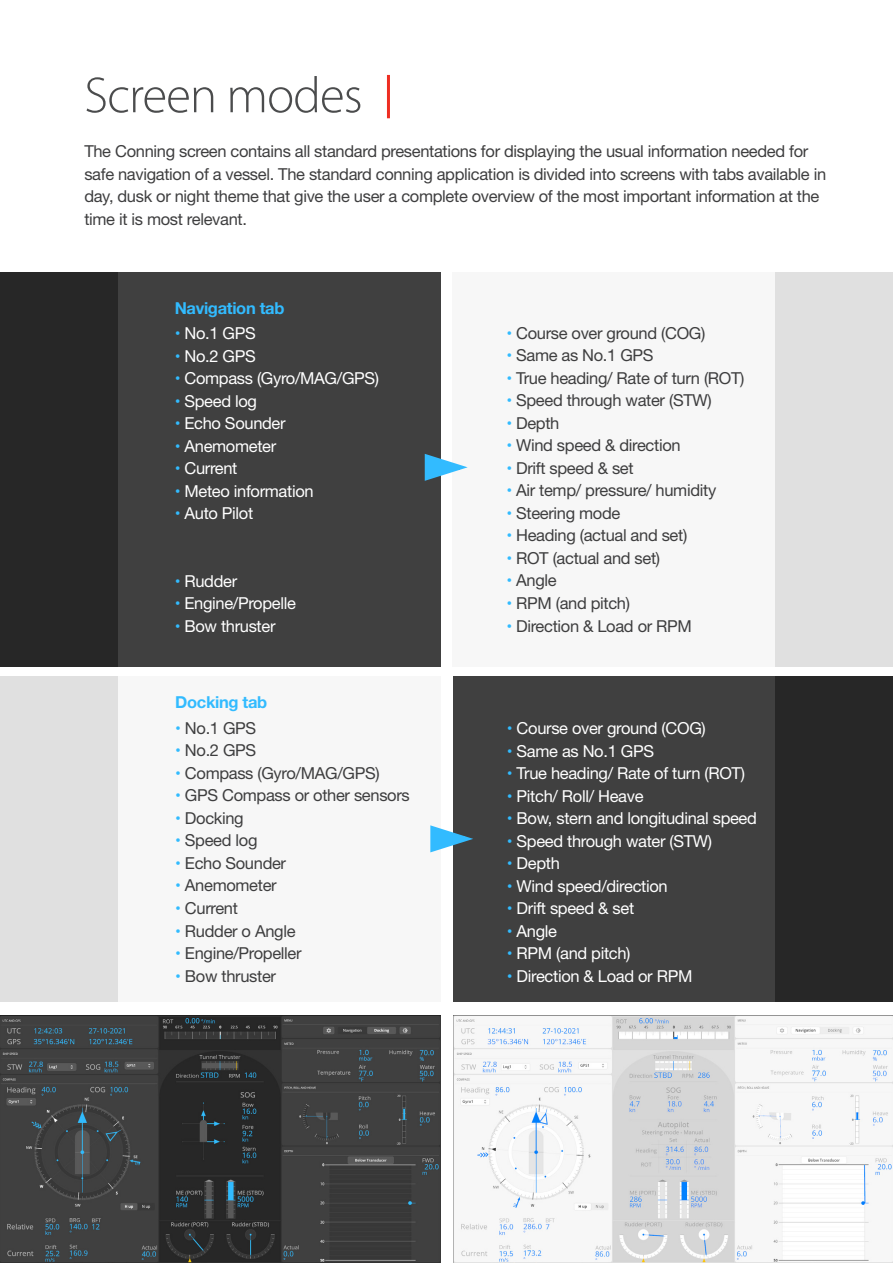
<style>
.page{position:relative;width:893px;height:1263px;background:#fff}
.page>*{position:absolute;margin:0;border:0;box-sizing:border-box;transform-origin:0 0}
.t1{font:300 51px "Myriad Pro";letter-spacing:-.02em;color:#4b4c4d}
.t2{font:16.5px/22.5px "Helvetica Neue";letter-spacing:-.02em;color:#3e3e3f}
.t3{font:16.5px "Helvetica Neue";letter-spacing:-.02em;color:#fff}
.t4{font:700 16.5px "Helvetica Neue";letter-spacing:-.02em;color:#32bbff}
.s1{color:#32bbff}
</style>
<div class="page">
<img style="left:453px;top:1015px;width:440px;height:248px">
<img style="left:0;top:1015px;width:440px;height:248px">
<hr style="left:387px;top:75px;width:3px;height:43px;background:#ee2e22">
<div style="left:0;top:676px;width:441px;height:325px;background:#f7f7f7"></div>
<div style="left:453px;top:676px;width:440px;height:325px;background:#404040"></div>
<svg style="left:430px;top:825px;width:41px;height:28px"></svg>
<div style="left:0;top:676px;width:118px;height:325px;background:#e0e0e0"></div>
<div style="left:776px;top:676px;width:117px;height:325px;background:#272727"></div>
<div style="left:0;top:272px;width:440px;height:394px;background:#404040"></div>
<div style="left:0;top:272px;width:117px;height:394px;background:#272727"></div>
<div style="left:453px;top:272px;width:440px;height:394px;background:#f7f7f7"></div>
<div style="left:775px;top:272px;width:118px;height:394px;background:#e0e0e0"></div>
<svg style="left:424px;top:451px;width:42px;height:33px"></svg>
<p class="t1" style="left:84px;top:65px;width:280px">Screen modes</p>
<p class="t2" style="left:84px;top:141px;width:743px">The Conning screen contains all standard presentations for displaying the usual information needed for safe navigation of a vessel. The standard conning application is divided into screens with tabs available in day, dusk or night theme that give the user a complete overview of the most important information at the time it is most relevant.</p>
<p class="t4" style="left:175px;top:295px;width:111px">Navigation tab</p>
<p class="t3" style="left:175px;top:322px;width:83px"><span class="s1">•</span> No.1 GPS</p>
<p class="t3" style="left:175px;top:344px;width:83px"><span class="s1">•</span> No.2 GPS</p>
<p class="t3" style="left:175px;top:367px;width:206px"><span class="s1">•</span> Compass (Gyro/MAG/GPS)</p>
<p class="t3" style="left:175px;top:389px;width:84px"><span class="s1">•</span> Speed log</p>
<p class="t3" style="left:175px;top:412px;width:112px"><span class="s1">•</span> Echo Sounder</p>
<p class="t3" style="left:175px;top:434px;width:103px"><span class="s1">•</span> Anemometer</p>
<p class="t3" style="left:175px;top:457px;width:64px"><span class="s1">•</span> Current</p>
<p class="t3" style="left:175px;top:479px;width:140px"><span class="s1">•</span> Meteo information</p>
<p class="t3" style="left:175px;top:502px;width:80px"><span class="s1">•</span> Auto Pilot</p>
<p class="t3" style="left:175px;top:569px;width:64px"><span class="s1">•</span> Rudder</p>
<p class="t3" style="left:175px;top:592px;width:123px"><span class="s1">•</span> Engine/Propelle</p>
<p class="t3" style="left:175px;top:614px;width:102px"><span class="s1">•</span> Bow thruster</p>
<p class="t4" style="left:175px;top:690px;width:94px">Docking tab</p>
<p class="t2" style="left:175px;top:718px;width:83px"><span class="s1">•</span> No.1 GPS</p>
<p class="t2" style="left:175px;top:740px;width:83px"><span class="s1">•</span> No.2 GPS</p>
<p class="t2" style="left:175px;top:763px;width:206px"><span class="s1">•</span> Compass (Gyro/MAG/GPS)</p>
<p class="t2" style="left:175px;top:785px;width:236px"><span class="s1">•</span> GPS Compass or other sensors</p>
<p class="t2" style="left:175px;top:808px;width:70px"><span class="s1">•</span> Docking</p>
<p class="t2" style="left:175px;top:830px;width:84px"><span class="s1">•</span> Speed log</p>
<p class="t2" style="left:175px;top:853px;width:112px"><span class="s1">•</span> Echo Sounder</p>
<p class="t2" style="left:175px;top:875px;width:103px"><span class="s1">•</span> Anemometer</p>
<p class="t2" style="left:175px;top:898px;width:64px"><span class="s1">•</span> Current</p>
<p class="t2" style="left:175px;top:920px;width:122px"><span class="s1">•</span> Rudder o Angle</p>
<p class="t2" style="left:175px;top:943px;width:128px"><span class="s1">•</span> Engine/Propeller</p>
<p class="t2" style="left:175px;top:965px;width:102px"><span class="s1">•</span> Bow thruster</p>
<p class="t2" style="left:506px;top:323px;width:200px"><span class="s1">•</span> Course over ground (COG)</p>
<p class="t2" style="left:506px;top:345px;width:149px"><span class="s1">•</span> Same as No.1 GPS</p>
<p class="t2" style="left:506px;top:368px;width:240px"><span class="s1">•</span> True heading/ Rate of turn (ROT)</p>
<p class="t2" style="left:506px;top:390px;width:207px"><span class="s1">•</span> Speed through water (STW)</p>
<p class="t2" style="left:506px;top:413px;width:55px"><span class="s1">•</span> Depth</p>
<p class="t2" style="left:506px;top:435px;width:176px"><span class="s1">•</span> Wind speed &amp; direction</p>
<p class="t2" style="left:506px;top:458px;width:129px"><span class="s1">•</span> Drift speed &amp; set</p>
<p class="t2" style="left:506px;top:480px;width:211px"><span class="s1">•</span> Air temp/ pressure/ humidity</p>
<p class="t2" style="left:506px;top:503px;width:115px"><span class="s1">•</span> Steering mode</p>
<p class="t2" style="left:506px;top:525px;width:182px"><span class="s1">•</span> Heading (actual and set)</p>
<p class="t2" style="left:506px;top:548px;width:155px"><span class="s1">•</span> ROT (actual and set)</p>
<p class="t2" style="left:506px;top:570px;width:52px"><span class="s1">•</span> Angle</p>
<p class="t2" style="left:506px;top:593px;width:125px"><span class="s1">•</span> RPM (and pitch)</p>
<p class="t2" style="left:506px;top:615px;width:187px"><span class="s1">•</span> Direction &amp; Load or RPM</p>
<p class="t3" style="left:507px;top:716px;width:200px"><span class="s1">•</span> Course over ground (COG)</p>
<p class="t3" style="left:507px;top:739px;width:149px"><span class="s1">•</span> Same as No.1 GPS</p>
<p class="t3" style="left:507px;top:761px;width:240px"><span class="s1">•</span> True heading/ Rate of turn (ROT)</p>
<p class="t3" style="left:507px;top:784px;width:138px"><span class="s1">•</span> Pitch/ Roll/ Heave</p>
<p class="t3" style="left:507px;top:806px;width:252px"><span class="s1">•</span> Bow, stern and longitudinal speed</p>
<p class="t3" style="left:507px;top:829px;width:207px"><span class="s1">•</span> Speed through water (STW)</p>
<p class="t3" style="left:507px;top:851px;width:55px"><span class="s1">•</span> Depth</p>
<p class="t3" style="left:507px;top:874px;width:162px"><span class="s1">•</span> Wind speed/direction</p>
<p class="t3" style="left:507px;top:896px;width:129px"><span class="s1">•</span> Drift speed &amp; set</p>
<p class="t3" style="left:507px;top:919px;width:52px"><span class="s1">•</span> Angle</p>
<p class="t3" style="left:507px;top:941px;width:125px"><span class="s1">•</span> RPM (and pitch)</p>
<p class="t3" style="left:507px;top:964px;width:187px"><span class="s1">•</span> Direction &amp; Load or RPM</p>
</div>
